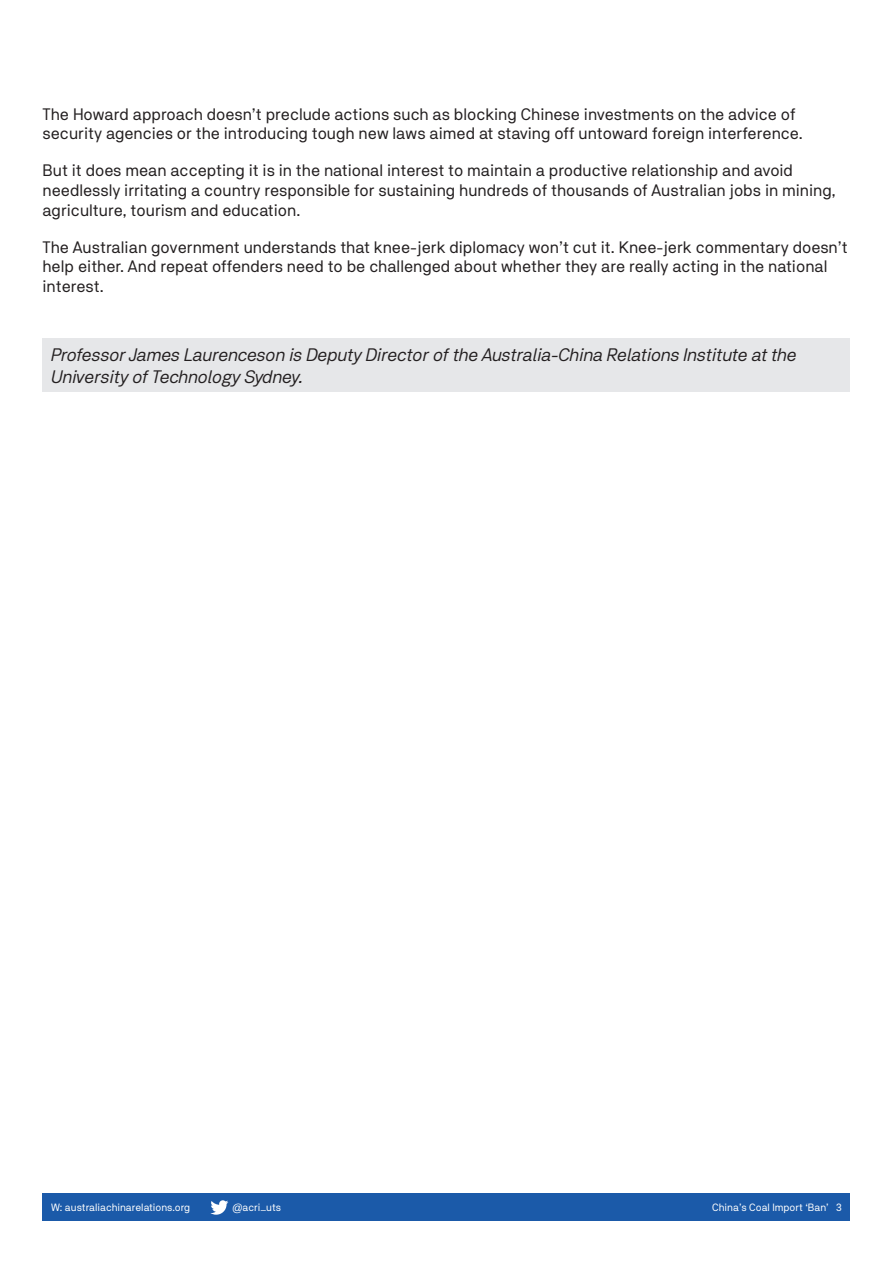
<style>
.page{position:relative;width:893px;height:1263px;background:#fff}
.page>*{position:absolute;margin:0;border:0;box-sizing:border-box;transform-origin:0 0}
.Author_bios{font:italic 18px/21.6px "NB Akademie Std";color:#231f20}
.Body_Copy{font:16.5px/19.8px "NB Akademie Std";color:#231f20}
.t1{font:10.5px "NB Akademie Std";color:#fff}
</style>
<div class="page">
<div style="left:43px;top:1193px;width:807px;height:27px;background:#1b5aa9"></div>
<svg style="left:210px;top:1200px;width:18px;height:15px"></svg>
<div style="left:43px;top:338px;width:807px;height:53px;background:#e6e7e9"></div>
<p class="Body_Copy" style="left:43px;top:104px;width:762px">The Howard approach doesn’t preclude actions such as blocking Chinese investments on the advice of security agencies or the introducing tough new laws aimed at staving off untoward foreign interference.</p>
<p class="Body_Copy" style="left:43px;top:160px;width:795px">But it does mean accepting it is in the national interest to maintain a productive relationship and avoid needlessly irritating a country responsible for sustaining hundreds of thousands of Australian jobs in mining, agriculture, tourism and education.</p>
<p class="Body_Copy" style="left:43px;top:237px;width:807px">The Australian government understands that knee-jerk diplomacy won’t cut it. Knee-jerk commentary doesn’t help either. And repeat offenders need to be challenged about whether they are really acting in the national interest.</p>
<p class="Author_bios" style="left:51px;top:344px;width:747px">Professor James Laurenceson is Deputy Director of the Australia-China Relations Institute at the<br>University of Technology Sydney.</p>
<p class="t1" style="left:51px;top:1201px;width:141px">W: australiachinarelations.org</p>
<p class="t1" style="left:233px;top:1201px;width:50px">@acri_uts</p>
<p class="t1" style="left:712px;top:1201px;width:131px">China’s Coal Import ‘Ban’ 3</p>
</div>
